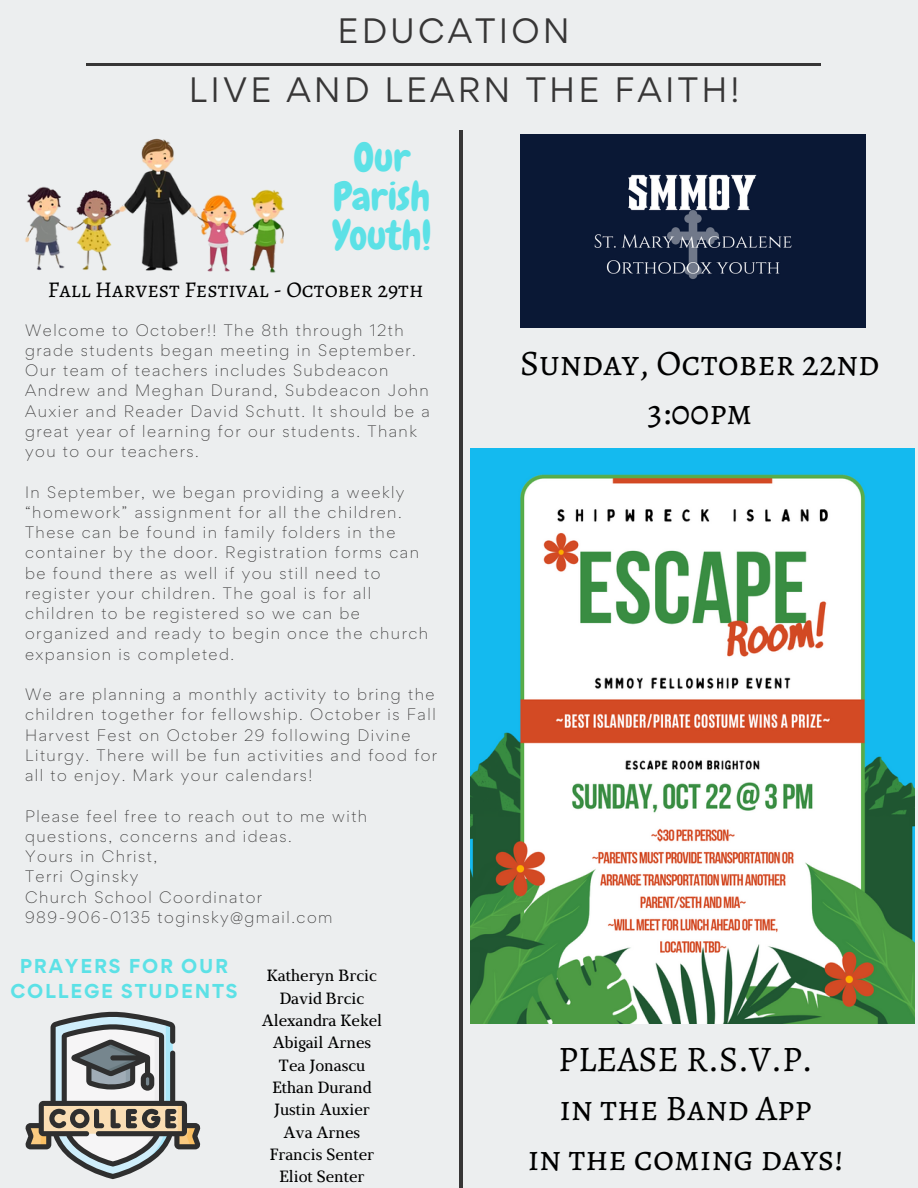
<style>
.page{position:relative;width:918px;height:1188px;background:#eceeef}
.page>*{position:absolute;margin:0;border:0;box-sizing:border-box;transform-origin:0 0}
.t1{font:39.6px "Chewy";color:#5ce1e6}
.t2{font:36px "Alegreya SC";color:#000}
.t3{font:31.5px "Gordita";letter-spacing:.1em;color:#373636}
.t4{font:22.5px "Alegreya SC";color:#000}
.t5{font:700 18px "Gordita";letter-spacing:.1em;color:#5ce1e6}
.t6{font:16.2px "Marta";color:#000}
.t7{font:300 14.85px/20.2px "Gordita";letter-spacing:.1em;color:#373636}
</style>
<div class="page">
<hr style="left:87px;top:64px;width:734px;height:1px;background:#373636">
<img style="left:25px;top:138px;width:260px;height:135px">
<hr style="left:460px;top:130px;width:2px;height:1058px;background:#373636">
<img style="left:521px;top:134px;width:344px;height:194px">
<svg style="left:25px;top:1011px;width:175px;height:168px"></svg>
<img style="left:470px;top:449px;width:444px;height:574px">
<p class="t3" style="left:338px;top:10px;width:234px">EDUCATION</p>
<p class="t3" style="left:189px;top:68px;width:552px">LIVE AND LEARN THE FAITH!</p>
<p class="t1" style="left:353px;top:132px;width:58px">Our</p>
<p class="t1" style="left:333px;top:171px;width:99px">Parish</p>
<p class="t1" style="left:332px;top:210px;width:101px">Youth!</p>
<p class="t4" style="left:48px;top:274px;width:377px">Fall Harvest Festival - October 29th</p>
<p class="t7" style="left:25px;top:320px;width:406px">Welcome to October!! The 8th through 12th grade students began meeting in September.<br>Our team of teachers includes Subdeacon Andrew and Meghan Durand, Subdeacon John Auxier and Reader David Schutt. It should be a great year of learning for our students. Thank you to our teachers.</p>
<p class="t7" style="left:25px;top:482px;width:405px">In September, we began providing a weekly “homework” assignment for all the children.<br>These can be found in family folders in the container by the door. Registration forms can be found there as well if you still need to register your children. The goal is for all children to be registered so we can be organized and ready to begin once the church expansion is completed.</p>
<p class="t7" style="left:25px;top:684px;width:414px">We are planning a monthly activity to bring the children together for fellowship. October is Fall Harvest Fest on October 29 following Divine Liturgy. There will be fun activities and food for all to enjoy. Mark your calendars!</p>
<p class="t7" style="left:25px;top:806px;width:344px">Please feel free to reach out to me with questions, concerns and ideas.</p>
<p class="t7" style="left:25px;top:846px;width:134px">Yours in Christ,</p>
<p class="t7" style="left:25px;top:866px;width:115px">Terri Oginsky</p>
<p class="t7" style="left:25px;top:887px;width:239px">Church School Coordinator</p>
<p class="t7" style="left:25px;top:907px;width:309px">989-906-0135 toginsky@gmail.com</p>
<p class="t5" style="left:20px;top:954px;width:210px">PRAYERS FOR OUR</p>
<p class="t5" style="left:10px;top:979px;width:229px">COLLEGE STUDENTS</p>
<p class="t6" style="left:267px;top:969px;width:112px">Katheryn Brcic</p>
<p class="t6" style="left:280px;top:991px;width:86px">David Brcic</p>
<p class="t6" style="left:262px;top:1014px;width:122px">Alexandra Kekel</p>
<p class="t6" style="left:273px;top:1036px;width:100px">Abigail Arnes</p>
<p class="t6" style="left:279px;top:1058px;width:88px">Tea Jonascu</p>
<p class="t6" style="left:272px;top:1081px;width:101px">Ethan Durand</p>
<p class="t6" style="left:274px;top:1103px;width:97px">Justin Auxier</p>
<p class="t6" style="left:284px;top:1125px;width:78px">Ava Arnes</p>
<p class="t6" style="left:270px;top:1148px;width:106px">Francis Senter</p>
<p class="t6" style="left:279px;top:1170px;width:87px">Eliot Senter</p>
<p class="t2" style="left:520px;top:338px;width:361px">Sunday, October 22nd</p>
<p class="t2" style="left:647px;top:388px;width:106px">3:00pm</p>
<p class="t2" style="left:558px;top:1034px;width:256px">PLEASE R.S.V.P.</p>
<p class="t2" style="left:559px;top:1084px;width:254px">in the Band App</p>
<p class="t2" style="left:528px;top:1133px;width:317px">in the coming days!</p>
</div>
